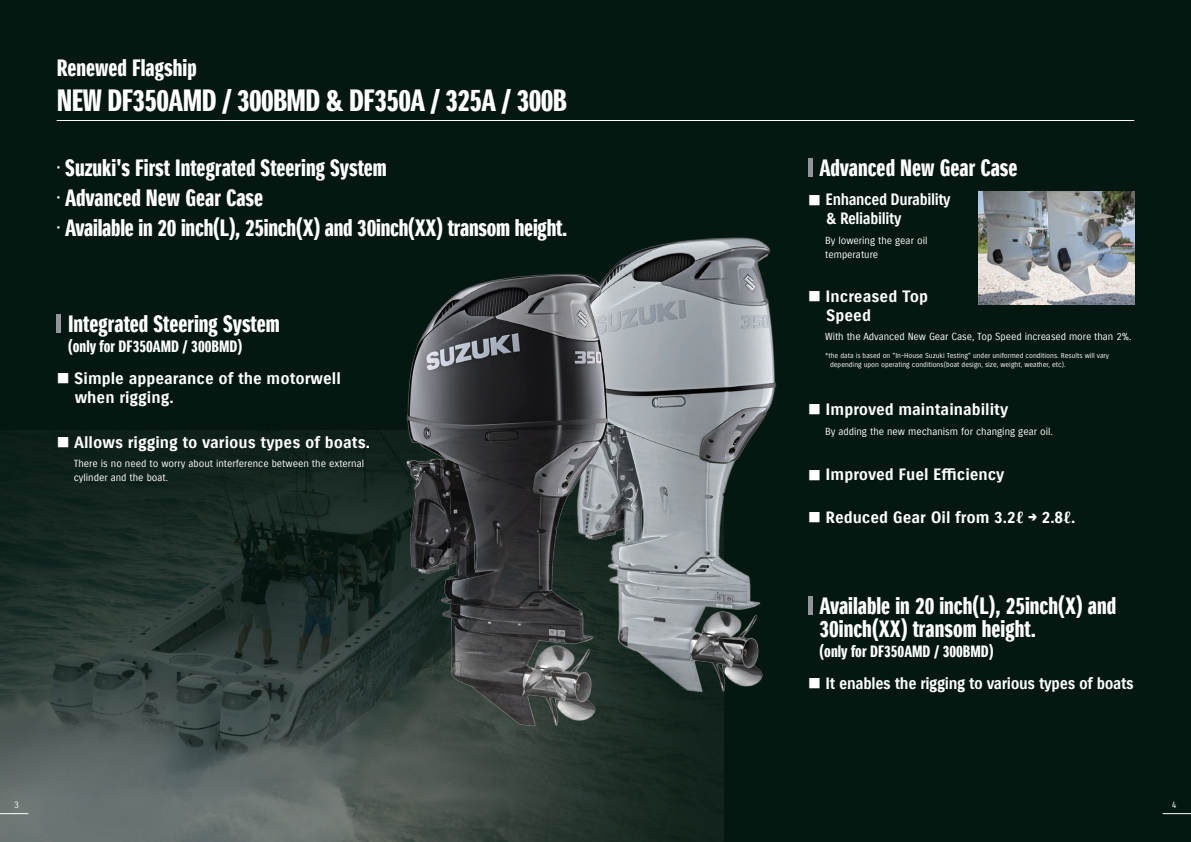
<style>
.page{position:relative;width:1191px;height:842px;background:#041710}
.page>*{position:absolute;margin:0;border:0;box-sizing:border-box;transform-origin:0 0}
.t1{font:30px "Suzuki PRO Headline";letter-spacing:-.02em;color:#fff}
.t2{font:23px/30px "Suzuki PRO Headline";color:#fff}
.t3{font:16px/18.7px "Suzuki PRO Bold";color:#fff}
.t4{font:16px "Suzuki PRO Headline";color:#fff}
.t5{font:16px "Suzuki PRO Bold";letter-spacing:-.02em;color:#fff;scale:.94 1}
.t6{font:16px/18.7px "Suzuki PRO Bold";letter-spacing:-.025em;color:#fff;scale:.9 1}
.t7{font:10px/14px "Suzuki PRO Regular";color:#fff}
.t8{font:9px "Suzuki PRO Regular";color:#fff}
.t9{font:7px/9px "Suzuki PRO Regular";color:#fff}
.s1{font-family:"Koz Go Pr 6 N";font-size:12.8px}
</style>
<div class="page">
<img style="left:622px;top:237px;width:191px;height:471px">
<img style="left:340px;top:259px;width:340px;height:172px">
<img style="left:0;top:431px;width:723px;height:411px">
<hr style="left:57px;top:120px;width:1077px;height:1px;background:#fff">
<hr style="left:57px;top:314px;width:4px;height:18px;background:#939598">
<hr style="left:808px;top:158px;width:4px;height:18px;background:#939598">
<hr style="left:808px;top:596px;width:4px;height:19px;background:#939598">
<img style="left:978px;top:191px;width:156px;height:114px">
<svg style="left:0;top:813px;width:28px;height:1px"></svg>
<svg style="left:1162px;top:813px;width:29px;height:1px"></svg>
<p class="t2" style="left:57px;top:54px;width:142px">Renewed Flagship</p>
<h1 class="t1" style="left:57px;top:82px;width:511px">NEW DF350AMD / 300BMD &amp; DF350A / 325A / 300B</h1>
<p class="t2" style="left:57px;top:153px;width:512px">. Suzuki's First Integrated Steering System<br>. Advanced New Gear Case<br>. Available in 20 inch(L), 25inch(X) and 30inch(XX) transom height.</p>
<p class="t2" style="left:68px;top:309px;width:213px">Integrated Steering System</p>
<p class="t4" style="left:68px;top:336px;width:176px">(only for DF350AMD / 300BMD)</p>
<p class="t3" style="left:75px;top:369px;width:268px;text-indent:-18px"><span class="s1">■</span> Simple appearance of the motorwell when rigging.</p>
<p class="t3" style="left:57px;top:433px;width:315px"><span class="s1">■</span> Allows rigging to various types of boats.</p>
<p class="t7" style="left:74px;top:457px;width:292px">There is no need to worry about interference between the external cylinder and the boat.</p>
<p class="t2" style="left:819px;top:153px;width:199px">Advanced New Gear Case</p>
<p class="t6" style="left:826px;top:191px;width:140px;text-indent:-18px"><span class="s1">■</span> Enhanced Durability &amp; Reliability</p>
<p class="t7" style="left:825px;top:234px;width:104px">By lowering the gear oil temperature</p>
<p class="t3" style="left:826px;top:287px;width:103px;text-indent:-18px"><span class="s1">■</span> Increased Top<br>Speed</p>
<p class="t7" style="left:825px;top:330px;width:308px">With the Advanced New Gear Case, Top Speed increased more than 2%.</p>
<p class="t9" style="left:830px;top:351px;width:280px;text-indent:-5px">*the data is based on "In-House Suzuki Testing" under uniformed conditions. Results will vary depending upon operating conditions(boat design, size, weight, weather, etc).</p>
<p class="t3" style="left:808px;top:400px;width:202px"><span class="s1">■</span> Improved maintainability</p>
<p class="t7" style="left:825px;top:424px;width:229px">By adding the new mechanism for changing gear oil.</p>
<p class="t3" style="left:808px;top:466px;width:198px"><span class="s1">■</span> Improved Fuel Efficiency</p>
<p class="t3" style="left:808px;top:508px;width:269px"><span class="s1">■</span> Reduced Gear Oil from 3.2ℓ → 2.8ℓ.</p>
<p class="t2" style="left:819px;top:594px;width:298px;line-height:23px">Available in 20 inch(L), 25inch(X) and<br>30inch(XX) transom height.</p>
<p class="t4" style="left:819px;top:641px;width:176px">(only for DF350AMD / 300BMD)</p>
<p class="t5" style="left:808px;top:674px;width:348px"><span class="s1">■</span> It enables the rigging to various types of boats</p>
<p class="t8" style="left:14px;top:799px;width:6px">3</p>
<p class="t8" style="left:1172px;top:799px;width:6px">4</p>
</div>
